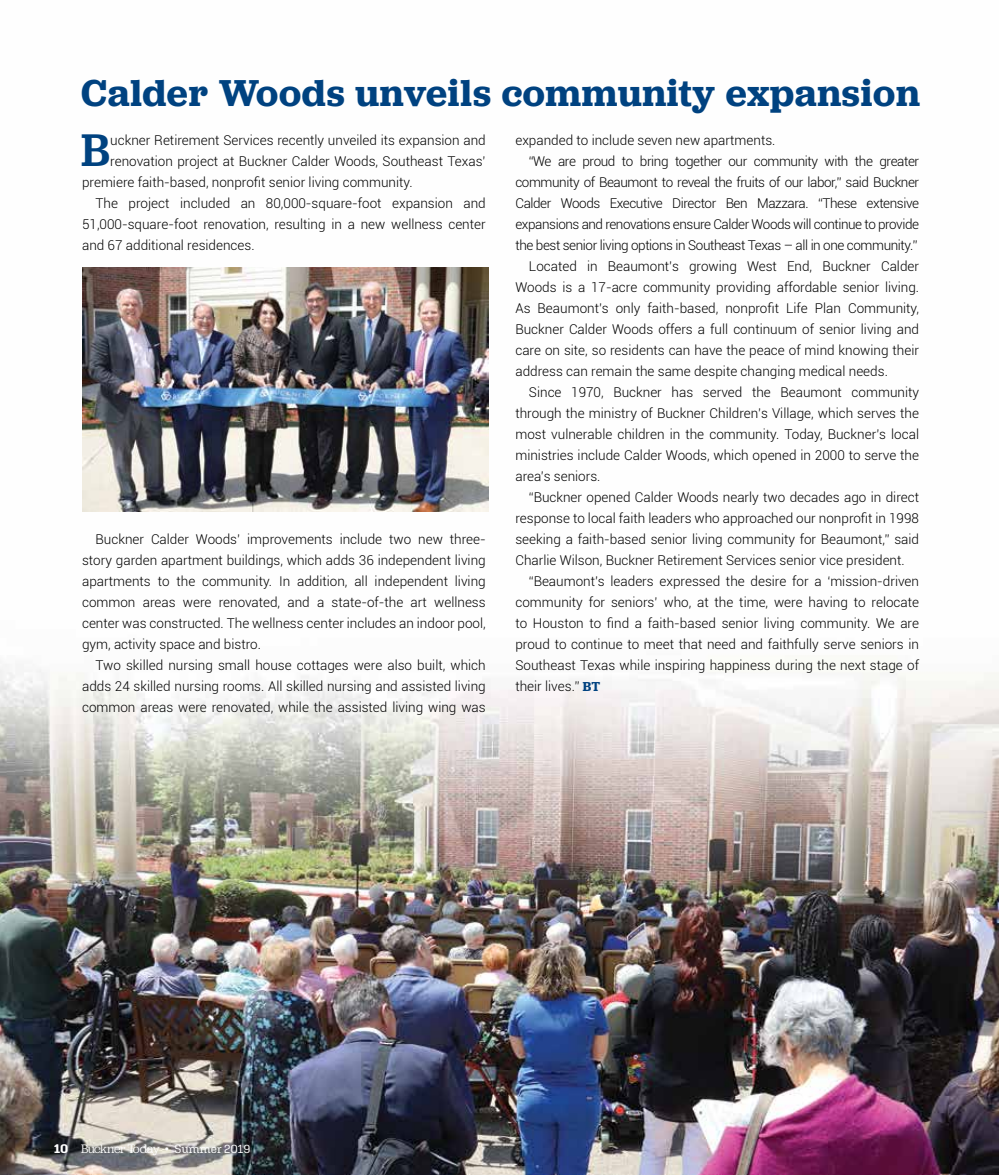
<style>
.page{position:relative;width:999px;height:1175px;background:#fff}
.page>*{position:absolute;margin:0;border:0;box-sizing:border-box;transform-origin:0 0}
.t1{font:500 47.7px "Jubilat";color:#004280}
.t2{font:600 39px "Jubilat";letter-spacing:.02em;color:#004280}
.t3{font:300 13.5px/21px "Roboto";color:#000;text-align:justify}
.t4{font:300 13.5px "Roboto";letter-spacing:-.03em;color:#000}
.t5{font:12.75px "Jubilat";letter-spacing:-.05em;color:#fff}
.s1{font-family:"Jubilat";font-weight:600;color:#004280}
.s2{font-family:"Aglet Slab";font-weight:700}
.s3{font-family:"Aglet Slab"}
.s4{font-family:"Aglet Slab";font-size:12px}
</style>
<div class="page">
<img style="left:0;top:267px;width:999px;height:907px">
<img style="left:82px;top:267px;width:406px;height:244px">
<h2 class="t2" style="left:81px;top:67px;width:840px">Calder Woods unveils community expansion</h2>
<h1 class="t1" style="left:81px;top:119px;width:31px">B</h1>
<p class="t3" style="left:110px;top:129px;width:377px">uckner Retirement Services recently unveiled its expansion and</p>
<p class="t3" style="left:110px;top:150px;width:377px">renovation project at Buckner Calder Woods, Southeast Texas’</p>
<p class="t3" style="left:82px;top:171px;width:332px">premiere faith-based, nonprofit senior living community.</p>
<p class="t3" style="left:96px;top:192px;width:392px">The project included an 80,000-square-foot expansion and</p>
<p class="t3" style="left:82px;top:213px;width:405px">51,000-square-foot renovation, resulting in a new wellness center</p>
<p class="t3" style="left:82px;top:234px;width:174px">and 67 additional residences.</p>
<p class="t3" style="left:82px;top:528px;width:405px;text-indent:14px">Buckner Calder Woods’ improvements include two new three&shy;story garden apartment buildings, which adds 36 independent living apartments to the community. In addition, all independent living common areas were renovated, and a state-of-the art wellness center was constructed. The wellness center includes an indoor pool, gym, activity space and bistro.</p>
<p class="t3" style="left:82px;top:654px;width:405px;text-indent:14px">Two skilled nursing small house cottages were also built, which adds 24 skilled nursing rooms. All skilled nursing and assisted living common areas were renovated, while the assisted living wing was</p>
<p class="t3" style="left:515px;top:129px;width:262px">expanded to include seven new apartments.</p>
<p class="t4" style="left:529px;top:152px;width:392px">“We are proud to bring together our community with the greater</p>
<p class="t4" style="left:515px;top:173px;width:405px">community of Beaumont to reveal the fruits of our labor,” said Buckner</p>
<p class="t4" style="left:515px;top:194px;width:405px">Calder Woods Executive Director Ben Mazzara. “These extensive</p>
<p class="t4" style="left:515px;top:215px;width:405px">expansions and renovations ensure Calder Woods will continue to provide</p>
<p class="t4" style="left:515px;top:236px;width:404px">the best senior living options in Southeast Texas – all in one community.”</p>
<p class="t3" style="left:529px;top:255px;width:392px">Located in Beaumont’s growing West End, Buckner Calder</p>
<p class="t3" style="left:515px;top:276px;width:405px">Woods is a 17-acre community providing affordable senior living.</p>
<p class="t3" style="left:515px;top:297px;width:405px">As Beaumont’s only faith-based, nonprofit Life Plan Community,</p>
<p class="t3" style="left:515px;top:318px;width:405px">Buckner Calder Woods offers a full continuum of senior living and</p>
<p class="t3" style="left:515px;top:339px;width:405px">care on site, so residents can have the peace of mind knowing their</p>
<p class="t3" style="left:515px;top:360px;width:374px">address can remain the same despite changing medical needs.</p>
<p class="t3" style="left:529px;top:381px;width:392px">Since 1970, Buckner has served the Beaumont community</p>
<p class="t3" style="left:515px;top:402px;width:405px">through the ministry of Buckner Children’s Village, which serves the</p>
<p class="t3" style="left:515px;top:423px;width:405px">most vulnerable children in the community. Today, Buckner’s local</p>
<p class="t3" style="left:515px;top:444px;width:405px">ministries include Calder Woods, which opened in 2000 to serve the</p>
<p class="t3" style="left:515px;top:465px;width:87px">area’s seniors.</p>
<p class="t3" style="left:529px;top:486px;width:392px">“Buckner opened Calder Woods nearly two decades ago in direct</p>
<p class="t3" style="left:515px;top:507px;width:405px">response to local faith leaders who approached our nonprofit in 1998</p>
<p class="t3" style="left:515px;top:528px;width:405px">seeking a faith-based senior living community for Beaumont,” said</p>
<p class="t3" style="left:515px;top:549px;width:391px">Charlie Wilson, Buckner Retirement Services senior vice president.</p>
<p class="t3" style="left:529px;top:570px;width:392px">“Beaumont’s leaders expressed the desire for a ‘mission-driven</p>
<p class="t3" style="left:515px;top:591px;width:405px">community for seniors’ who, at the time, were having to relocate</p>
<p class="t3" style="left:515px;top:612px;width:405px">to Houston to find a faith-based senior living community. We are</p>
<p class="t3" style="left:515px;top:633px;width:405px">proud to continue to meet that need and faithfully serve seniors in</p>
<p class="t3" style="left:515px;top:654px;width:405px">Southeast Texas while inspiring happiness during the next stage of</p>
<p class="t3" style="left:515px;top:675px;width:86px">their lives.” <span class="s1">BT</span></p>
<p class="t5" style="left:54px;top:1141px;width:198px"><span class="s2">10</span> Buckner Today <span class="s3">•</span> <span class="s4">Summer 2019</span></p>
</div>
